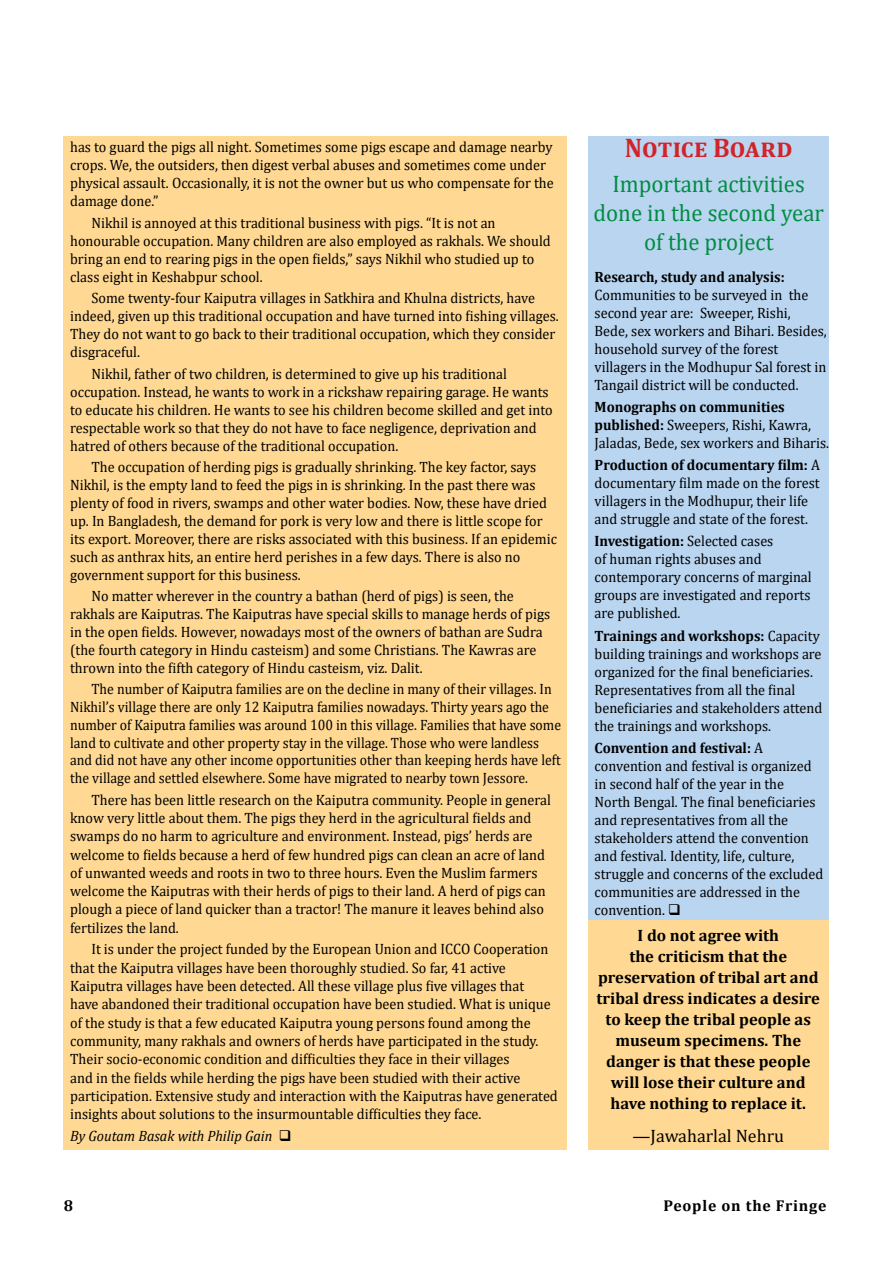
<style>
.page{position:relative;width:893px;height:1286px;background:#fff}
.page>*{position:absolute;margin:0;border:0;box-sizing:border-box;transform-origin:0 0}
.t1{font:700 27px "Cambria";letter-spacing:.035em;color:#d2232a;scale:.95 1}
.t2{font:24px/28.8px "Cambria";color:#008c44;text-align:center;scale:.95 1}
.t3{font:18px "Cambria";color:#000}
.t4{font:700 16.5px/21px "Cambria";color:#000;text-align:center}
.t5{font:700 15.75px "Cambria";letter-spacing:.05em;color:#000}
.t6{font:15px/18px "Cambria";color:#000;scale:.95 1}
.t7{font:15px/17.7px "Cambria";color:#000;scale:.92 1}
.t8{font:italic 15px "Cambria";color:#000;scale:.95 1}
.t9{font:700 15px "Cambria";color:#000;scale:.95 1}
.s1{font-weight:700}
</style>
<div class="page">
<div style="left:588px;top:919px;width:241px;height:231px;background:#ffd993"></div>
<div style="left:588px;top:136px;width:241px;height:783px;background:#bad5ef"></div>
<div style="left:64px;top:136px;width:503px;height:1014px;background:#ffd993"></div>
<p class="t6" style="left:70px;top:138px;width:511px">has to guard the pigs all night. Sometimes some pigs escape and damage nearby crops. We, the outsiders, then digest verbal abuses and sometimes come under physical assault. Occasionally, it is not the owner but us who compensate for the damage done.”</p>
<p class="t6" style="left:70px;top:213px;width:507px;text-indent:21px">Nikhil is annoyed at this traditional business with pigs. “It is not an honourable occupation. Many children are also employed as rakhals. We should bring an end to rearing pigs in the open fields,” says Nikhil who studied up to class eight in Keshabpur school.</p>
<p class="t6" style="left:70px;top:289px;width:516px;text-indent:21px">Some twenty-four Kaiputra villages in Satkhira and Khulna districts, have indeed, given up this traditional occupation and have turned into fishing villages.<br>They do not want to go back to their traditional occupation, which they consider disgraceful.</p>
<p class="t6" style="left:70px;top:364px;width:509px;text-indent:21px">Nikhil, father of two children, is determined to give up his traditional occupation. Instead, he wants to work in a rickshaw repairing garage. He wants to educate his children. He wants to see his children become skilled and get into respectable work so that they do not have to face negligence, deprivation and hatred of others because of the traditional occupation.</p>
<p class="t6" style="left:70px;top:458px;width:514px;text-indent:21px">The occupation of herding pigs is gradually shrinking. The key factor, says Nikhil, is the empty land to feed the pigs in is shrinking. In the past there was plenty of food in rivers, swamps and other water bodies. Now, these have dried up. In Bangladesh, the demand for pork is very low and there is little scope for its export. Moreover, there are risks associated with this business. If an epidemic such as anthrax hits, an entire herd perishes in a few days. There is also no government support for this business.</p>
<p class="t6" style="left:70px;top:587px;width:507px;text-indent:21px">No matter wherever in the country a bathan (herd of pigs) is seen, the rakhals are Kaiputras. The Kaiputras have special skills to manage herds of pigs in the open fields. However, nowadays most of the owners of bathan are Sudra (the fourth category in Hindu casteism) and some Christians. The Kawras are thrown into the fifth category of Hindu casteism, viz. Dalit.</p>
<p class="t7" style="left:70px;top:680px;width:535px;text-indent:21px">The number of Kaiputra families are on the decline in many of their villages. In Nikhil’s village there are only 12 Kaiputra families nowadays. Thirty years ago the number of Kaiputra families was around 100 in this village. Families that have some land to cultivate and other property stay in the village. Those who were landless and did not have any other income opportunities other than keeping herds have left the village and settled elsewhere. Some have migrated to nearby town Jessore.</p>
<p class="t6" style="left:70px;top:790px;width:508px;text-indent:21px">There has been little research on the Kaiputra community. People in general know very little about them. The pigs they herd in the agricultural fields and swamps do no harm to agriculture and environment. Instead, pigs’ herds are welcome to fields because a herd of few hundred pigs can clean an acre of land of unwanted weeds and roots in two to three hours. Even the Muslim farmers welcome the Kaiputras with their herds of pigs to their land. A herd of pigs can plough a piece of land quicker than a tractor! The manure it leaves behind also fertilizes the land.</p>
<p class="t6" style="left:70px;top:940px;width:515px;text-indent:21px">It is under the project funded by the European Union and ICCO Cooperation that the Kaiputra villages have been thoroughly studied. So far, 41 active Kaiputra villages have been detected. All these village plus five villages that<br>have abandoned their traditional occupation have been studied. What is unique of the study is that a few educated Kaiputra young persons found among the community, many rakhals and owners of herds have participated in the study.<br>Their socio-economic condition and difficulties they face in their villages<br>and in the fields while herding the pigs have been studied with their active participation. Extensive study and interaction with the Kaiputras have generated insights about solutions to the insurmountable difficulties they face.</p>
<p class="t8" style="left:70px;top:1125px;width:234px">By Goutam Basak with Philip Gain ❑</p>
<h1 class="t1" style="left:625px;top:129px;width:178px">Notice Board</h1>
<h2 class="t2" style="left:593px;top:169px;width:244px">Important activities done in the second year of the project</h2>
<p class="t9" style="left:595px;top:266px;width:202px">Research, study and analysis:</p>
<p class="t6" style="left:595px;top:285px;width:246px">Communities to be surveyed in the second year are: Sweeper, Rishi, Bede, sex workers and Bihari. Besides, household survey of the forest villagers in the Modhupur Sal forest in Tangail district will be conducted.</p>
<p class="t6" style="left:595px;top:398px;width:248px"><span class="s1">Monographs on communities published:</span> Sweepers, Rishi, Kawra,<br>Jaladas, Bede, sex workers and Biharis.</p>
<p class="t6" style="left:595px;top:456px;width:239px"><span class="s1">Production of documentary film:</span> A documentary film made on the forest villagers in the Modhupur, their life and struggle and state of the forest.</p>
<p class="t6" style="left:595px;top:532px;width:230px"><span class="s1">Investigation:</span> Selected cases<br>of human rights abuses and contemporary concerns of marginal groups are investigated and reports are published.</p>
<p class="t6" style="left:595px;top:626px;width:241px"><span class="s1">Trainings and workshops:</span> Capacity building trainings and workshops are organized for the final beneficiaries.<br>Representatives from all the final beneficiaries and stakeholders attend the trainings and workshops.</p>
<p class="t6" style="left:595px;top:739px;width:242px"><span class="s1">Convention and festival:</span> A convention and festival is organized in second half of the year in the<br>North Bengal. The final beneficiaries and representatives from all the stakeholders attend the convention and festival. Identity, life, culture, struggle and concerns of the excluded communities are addressed in the convention. ❑</p>
<p class="t4" style="left:597px;top:924px;width:225px">I do not agree with<br>the criticism that the preservation of tribal art and tribal dress indicates a desire to keep the tribal people as museum specimens. The danger is that these people will lose their culture and have nothing to replace it.</p>
<p class="t3" style="left:633px;top:1125px;width:153px">—Jawaharlal Nehru</p>
<p class="t5" style="left:64px;top:1195px;width:11px">8</p>
<p class="t5" style="left:663px;top:1195px;width:165px">People on the Fringe</p>
</div>
